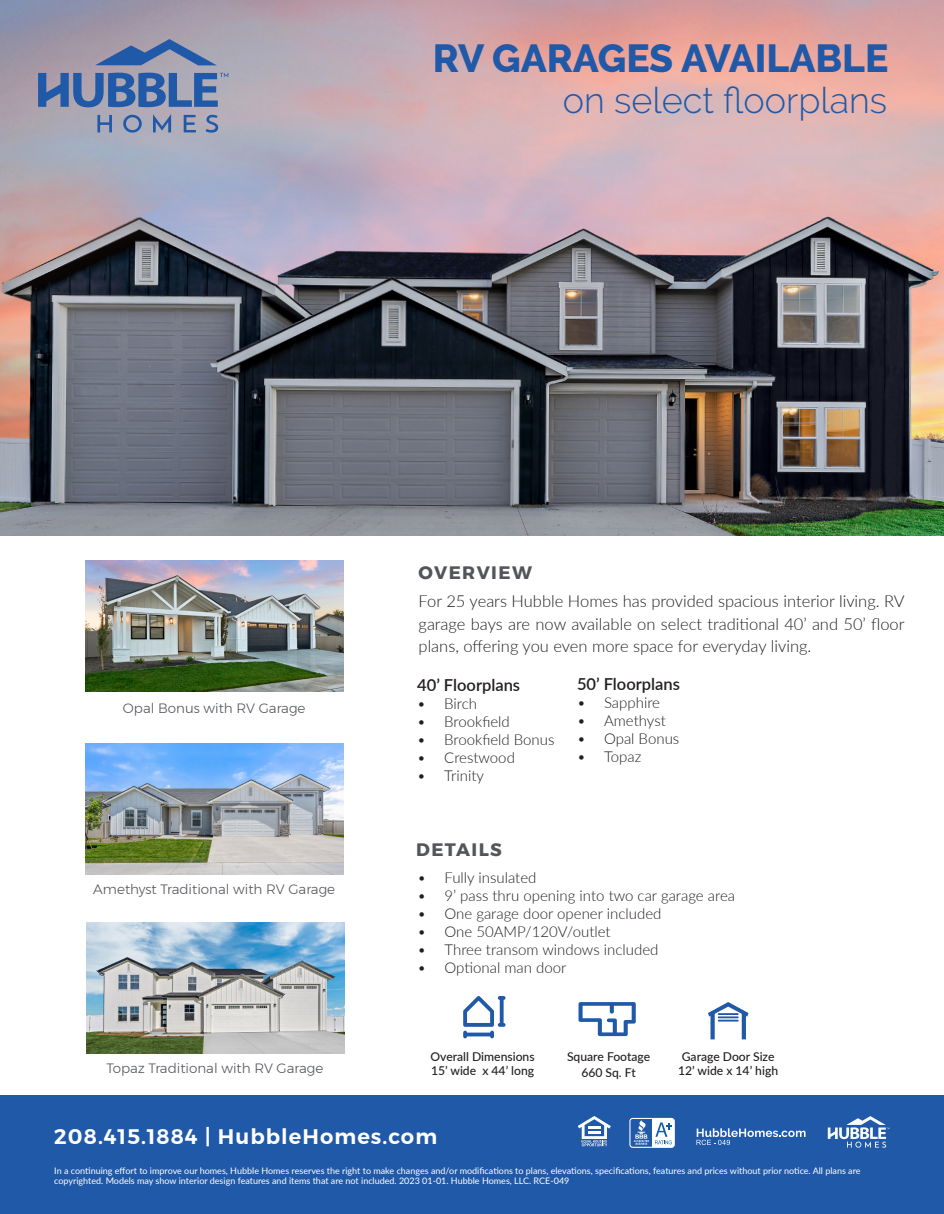
<style>
.page{position:relative;width:944px;height:1214px;background:#fff}
.page>*{position:absolute;margin:0;border:0;box-sizing:border-box;transform-origin:0 0}
.t1{font:800 39px "Raleway";color:#2059a8}
.t2{font:300 36px "Raleway";color:#2059a8}
.t3{font:600 21px "Montserrat";letter-spacing:.05em;color:#fff}
.t4{font:700 18px "Montserrat";letter-spacing:.08em;color:#54555a}
.t5{font:300 16.5px/22.5px "Lato";color:#231f20;text-align:justify}
.t6{font:600 16.5px "Lato";color:#231f20}
.t7{font:300 15px "Lato";color:#231f20}
.t8{font:300 13.5px "Montserrat";color:#54555a}
.t9{font:500 12.15px/14.5px "Lato";color:#231f20;text-align:center}
.t10{font:9px/10.8px "Lato";color:#fff}
</style>
<div class="page">
<img style="left:0;top:0;width:944px;height:536px">
<img style="left:86px;top:560px;width:257px;height:131px">
<svg style="left:97px;top:115px;width:15px;height:17px"></svg>
<svg style="left:123px;top:115px;width:19px;height:18px"></svg>
<svg style="left:153px;top:114px;width:18px;height:18px"></svg>
<svg style="left:184px;top:115px;width:12px;height:17px"></svg>
<svg style="left:205px;top:115px;width:13px;height:18px"></svg>
<svg style="left:95px;top:39px;width:122px;height:26px;background:#7585ab"></svg>
<svg style="left:38px;top:73px;width:190px;height:34px;background:#5f7bac"></svg>
<div style="left:0;top:1095px;width:944px;height:119px;background:#2059a8"></div>
<svg style="left:696px;top:1128px;width:109px;height:17px"></svg>
<svg style="left:827px;top:1116px;width:62px;height:31px"></svg>
<div style="left:629px;top:1117px;width:45px;height:30px;border:1px solid #f9fafa;border-radius:3px"></div>
<svg style="left:633px;top:1118px;width:41px;height:29px"></svg>
<svg style="left:577px;top:1116px;width:34px;height:30px"></svg>
<img style="left:86px;top:743px;width:257px;height:132px">
<img style="left:86px;top:922px;width:258px;height:131px">
<svg style="left:463px;top:996px;width:42px;height:42px"></svg>
<svg style="left:578px;top:1002px;width:57px;height:34px"></svg>
<div style="left:609px;top:1003px;width:5px;height:10px;background:#2059a8;border-radius:2px"></div>
<svg style="left:708px;top:1002px;width:40px;height:37px"></svg>
<hr style="left:717px;top:1013px;width:21px;height:2px;background:#2059a8">
<hr style="left:717px;top:1019px;width:21px;height:2px;background:#2059a8">
<hr style="left:717px;top:1016px;width:21px;height:2px;background:#2059a8">
<h1 class="t1" style="left:433px;top:36px;width:457px">RV GARAGES AVAILABLE</h1>
<h2 class="t2" style="left:563px;top:79px;width:326px">on select floorplans</h2>
<h3 class="t4" style="left:418px;top:558px;width:115px">OVERVIEW</h3>
<h3 class="t8" style="left:123px;top:698px;width:184px">Opal Bonus with RV Garage</h3>
<h3 class="t8" style="left:93px;top:878px;width:243px">Amethyst Traditional with RV Garage</h3>
<h3 class="t8" style="left:106px;top:1058px;width:218px">Topaz Traditional with RV Garage</h3>
<h3 class="t5" style="left:418px;top:589px;width:487px">For 25 years Hubble Homes has provided spacious interior living. RV garage bays are now available on select traditional 40’ and 50’ floor plans, offering you even more space for everyday living.</h3>
<h3 class="t6" style="left:417px;top:673px;width:104px">40’ Floorplans</h3>
<h3 class="t7" style="left:417px;top:693px;width:61px">• Birch</h3>
<h3 class="t7" style="left:417px;top:711px;width:94px">• Brookfield</h3>
<h3 class="t7" style="left:417px;top:729px;width:139px">• Brookfield Bonus</h3>
<h3 class="t7" style="left:417px;top:747px;width:99px">• Crestwood</h3>
<h3 class="t7" style="left:417px;top:765px;width:68px">• Trinity</h3>
<h3 class="t4" style="left:416px;top:835px;width:87px">DETAILS</h3>
<h3 class="t6" style="left:577px;top:671px;width:104px">50’ Floorplans</h3>
<h3 class="t7" style="left:577px;top:692px;width:85px">• Sapphire</h3>
<h3 class="t7" style="left:577px;top:710px;width:90px">• Amethyst</h3>
<h3 class="t7" style="left:577px;top:728px;width:104px">• Opal Bonus</h3>
<h3 class="t7" style="left:577px;top:746px;width:66px">• Topaz</h3>
<h3 class="t7" style="left:417px;top:867px;width:120px">• Fully insulated</h3>
<h3 class="t7" style="left:417px;top:885px;width:319px">• 9’ pass thru opening into two car garage area</h3>
<h3 class="t7" style="left:417px;top:903px;width:245px">• One garage door opener included</h3>
<h3 class="t7" style="left:417px;top:921px;width:195px">• One 50AMP/120V/outlet</h3>
<h3 class="t7" style="left:417px;top:939px;width:242px">• Three transom windows included</h3>
<h3 class="t7" style="left:417px;top:957px;width:150px">• Optional man door</h3>
<h3 class="t9" style="left:430px;top:1048px;width:106px;text-align:left">Overall Dimensions<br>15’ wide x 44’ long</h3>
<h3 class="t9" style="left:567px;top:1047px;width:85px;line-height:16px">Square Footage<br>660 Sq. Ft</h3>
<h3 class="t9" style="left:678px;top:1048px;width:102px">Garage Door Size<br>12’ wide x 14’ high</h3>
<h3 class="t3" style="left:54px;top:1120px;width:384px">208.415.1884 | HubbleHomes.com</h3>
<p class="t10" style="left:54px;top:1164px;width:807px">In a continuing effort to improve our homes, Hubble Homes reserves the right to make changes and/or modifications to plans, elevations, specifications, features and prices without prior notice. All plans are copyrighted. Models may show interior design features and items that are not included. 2023 01-01. Hubble Homes, LLC. RCE-049</p>
</div>
